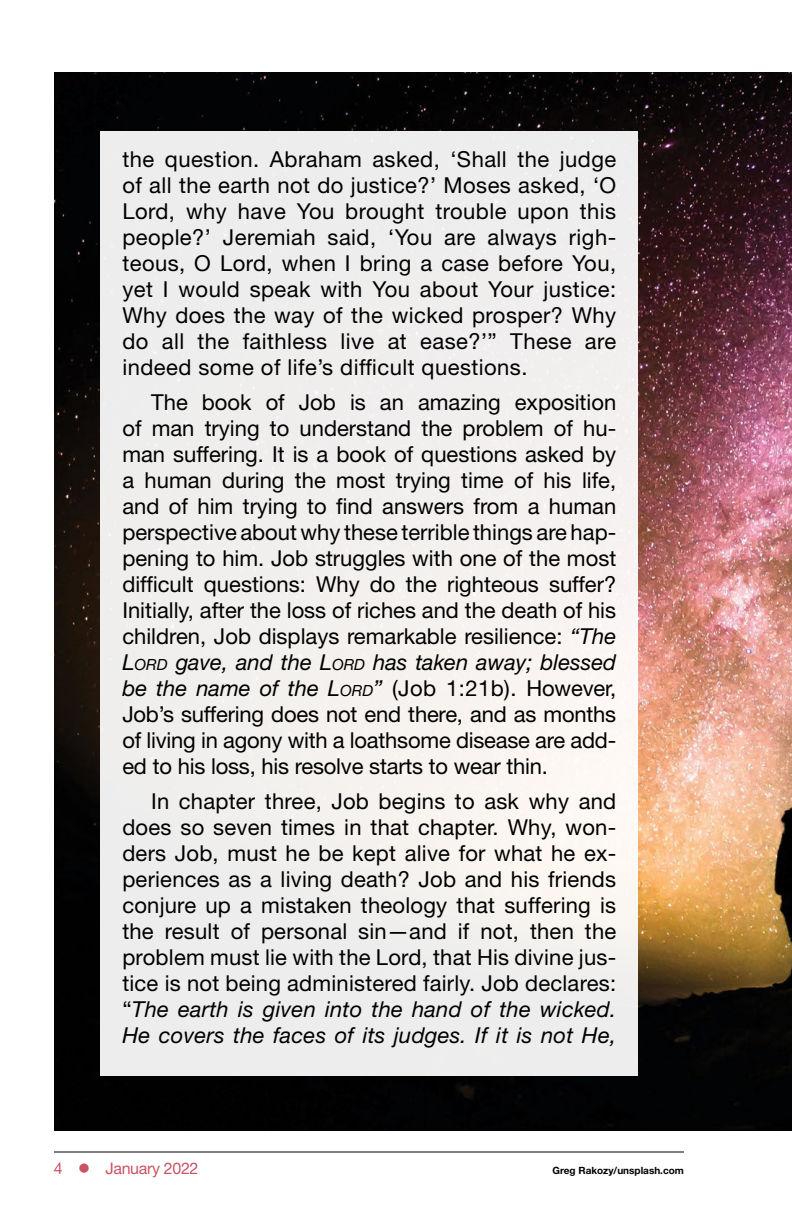
<style>
.page{position:relative;width:792px;height:1224px;background:#fff}
.page>*{position:absolute;margin:0;border:0;box-sizing:border-box;transform-origin:0 0}
.t1{font:22px/26px "Helvetica Neue LT Std";letter-spacing:.01em;color:#000;text-align:justify}
.t2{font:16px "Helvetica Neue LT Std";letter-spacing:-.02em;color:#c95263}
.t3{font:700 10px "Helvetica Neue LT Std";color:#000}
.s1{font-style:italic}
.s2{font-style:italic;font-size:15.4px}
</style>
<div class="page">
<img style="left:54px;top:72px;width:738px;height:1058px">
<hr style="left:54px;top:1152px;width:630px;height:1px;background:#000">
<div style="left:101px;top:131px;width:537px;height:945px;background:#f0eeee"></div>
<p class="t1" style="left:122px;top:146px;width:495px">the question. Abraham asked, ‘Shall the judge of all the earth not do justice?’ Moses asked, ‘O Lord, why have You brought trouble upon this people?’ Jeremiah said, ‘You are always righ&shy;teous, O Lord, when I bring a case before You, yet I would speak with You about Your justice:<br>Why does the way of the wicked prosper? Why do all the faithless live at ease?’” These are indeed some of life’s difficult questions.</p>
<p class="t1" style="left:122px;top:389px;width:495px;text-indent:29px">The book of Job is an amazing exposition of man trying to understand the problem of hu&shy;man suffering. It is a book of questions asked by a human during the most trying time of his life, and of him trying to find answers from a human perspective about why these terrible things are hap&shy;pening to him. Job struggles with one of the most difficult questions: Why do the righteous suffer?<br>Initially, after the loss of riches and the death of his children, Job displays remarkable resilience: <span class="s1">“The L</span><span class="s2">ORD</span> <span class="s1">gave, and the L</span><span class="s2">ORD</span> <span class="s1">has taken away; blessed be the name of the L</span><span class="s2">ORD</span><span class="s1">”</span> (Job 1:21b). However, Job’s suffering does not end there, and as months of living in agony with a loathsome disease are add&shy;ed to his loss, his resolve starts to wear thin.</p>
<p class="t1" style="left:122px;top:788px;width:495px;text-indent:29px">In chapter three, Job begins to ask why and does so seven times in that chapter. Why, won&shy;ders Job, must he be kept alive for what he ex&shy;periences as a living death? Job and his friends conjure up a mistaken theology that suffering is the result of personal sin—and if not, then the problem must lie with the Lord, that His divine jus&shy;tice is not being administered fairly. Job declares: “<span class="s1">The earth is given into the hand of the wicked.<br>He covers the faces of its judges. If it is not He,</span></p>
<p class="t2" style="left:54px;top:1159px;width:146px">4 ● January 2022</p>
<p class="t3" style="left:553px;top:1165px;width:133px">Greg Rakozy/unsplash.com</p>
</div>
